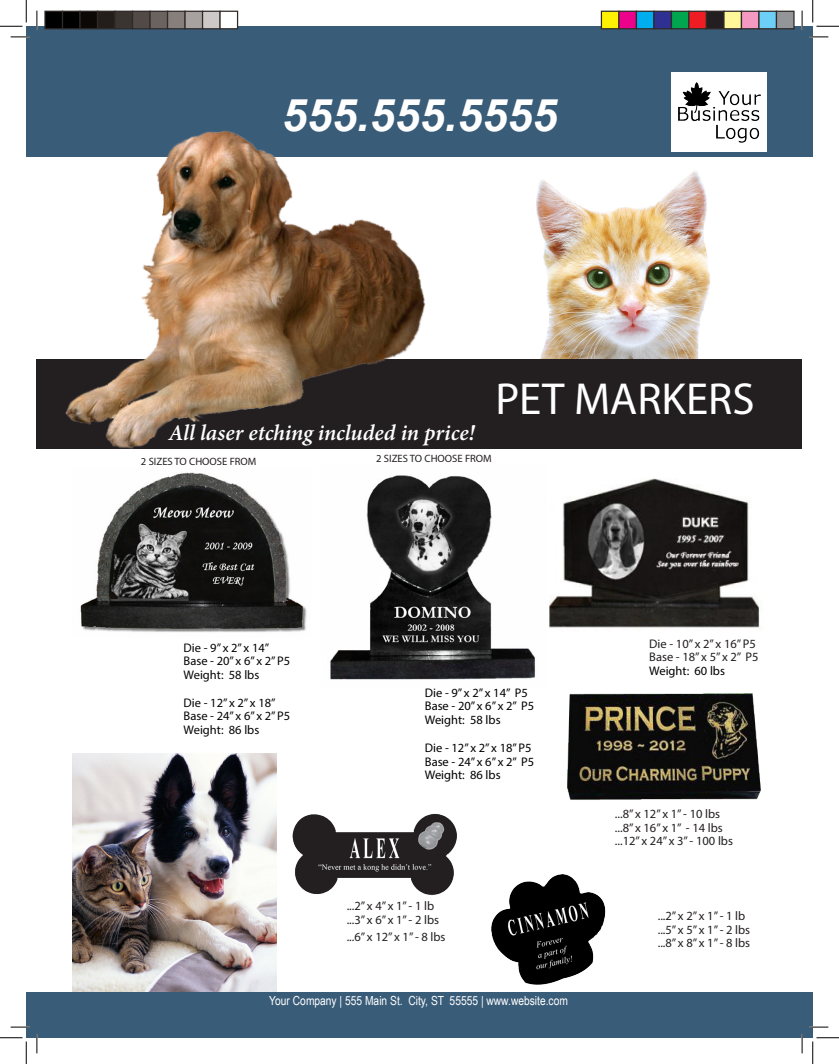
<style>
.page{position:relative;width:839px;height:1064px;background:#fff}
.page>*{position:absolute;margin:0;border:0;box-sizing:border-box;transform-origin:0 0}
.t1{font:italic 700 45px "Arial";color:#fff}
.t2{font:45px "Myriad Pro";color:#fff}
.t3{font:italic 600 22.5px "Minion Pro";letter-spacing:-.005em;color:#fff}
.t4{font:12.5px/13.8px "Myriad Pro";color:#231f20}
.t5{font:12.5px/13.8px "Myriad Pro";color:#000}
.t6{font:12.5px "Arial Narrow";color:#fff}
.t7{font:10.62px "Myriad Pro";color:#231f20}
.s1{color:#000}
</style>
<div class="page">
<img style="left:464px;top:171px;width:288px;height:189px">
<img style="left:549px;top:478px;width:211px;height:151px">
<div style="left:26px;top:26px;width:787px;height:131px;background:#395c79"></div>
<div style="left:37px;top:360px;width:765px;height:89px;background:#231f20"></div>
<img style="left:330px;top:475px;width:205px;height:205px">
<img style="left:292px;top:814px;width:165px;height:82px">
<img style="left:567px;top:693px;width:194px;height:107px">
<img style="left:72px;top:753px;width:205px;height:239px">
<img style="left:491px;top:874px;width:115px;height:111px">
<div style="left:26px;top:992px;width:786px;height:45px;background:#395c79"></div>
<img style="left:80px;top:472px;width:227px;height:160px">
<img style="left:61px;top:130px;width:373px;height:319px">
<div style="left:671px;top:72px;width:96px;height:80px;background:#fff"></div>
<img style="left:678px;top:82px;width:83px;height:61px">
<svg style="left:11px;top:36px;width:18px;height:2px"></svg>
<svg style="left:809px;top:36px;width:19px;height:2px"></svg>
<svg style="left:11px;top:1026px;width:18px;height:2px"></svg>
<svg style="left:809px;top:1026px;width:19px;height:2px"></svg>
<svg style="left:36px;top:11px;width:2px;height:18px"></svg>
<svg style="left:36px;top:1034px;width:2px;height:19px"></svg>
<svg style="left:801px;top:11px;width:2px;height:18px"></svg>
<svg style="left:801px;top:1034px;width:2px;height:19px"></svg>
<svg style="left:0;top:0;width:27px;height:27px"></svg>
<svg style="left:0;top:1037px;width:27px;height:27px"></svg>
<svg style="left:812px;top:0;width:27px;height:27px"></svg>
<svg style="left:812px;top:1037px;width:27px;height:27px"></svg>
<div style="left:45px;top:11px;width:18px;height:18px;background:#000"></div>
<div style="left:44px;top:11px;width:19px;height:18px;border:1px solid #302a28"></div>
<div style="left:63px;top:11px;width:17px;height:18px;background:#000"></div>
<div style="left:62px;top:11px;width:19px;height:18px;border:1px solid #302a28"></div>
<div style="left:80px;top:11px;width:18px;height:18px;background:#0c0806"></div>
<div style="left:79px;top:11px;width:19px;height:18px;border:1px solid #302a28"></div>
<div style="left:98px;top:11px;width:17px;height:18px;background:#241e1b"></div>
<div style="left:97px;top:11px;width:19px;height:18px;border:1px solid #302a28"></div>
<div style="left:115px;top:11px;width:18px;height:18px;background:#3b3532"></div>
<div style="left:133px;top:11px;width:17px;height:18px;background:#524a47"></div>
<div style="left:132px;top:11px;width:19px;height:18px;border:1px solid #302a28"></div>
<div style="left:150px;top:11px;width:18px;height:18px;background:#6b6360"></div>
<div style="left:149px;top:11px;width:19px;height:18px;border:1px solid #302a28"></div>
<div style="left:168px;top:11px;width:17px;height:18px;background:#867f7c"></div>
<div style="left:167px;top:11px;width:19px;height:18px;border:1px solid #302a28"></div>
<div style="left:185px;top:11px;width:18px;height:18px;background:#a7a2a0"></div>
<div style="left:184px;top:11px;width:19px;height:18px;border:1px solid #302a28"></div>
<div style="left:203px;top:11px;width:17px;height:18px;background:#cdc9c8"></div>
<div style="left:202px;top:11px;width:19px;height:18px;border:1px solid #302a28"></div>
<div style="left:220px;top:11px;width:18px;height:18px;background:#fff"></div>
<div style="left:219px;top:11px;width:19px;height:18px;border:1px solid #302a28"></div>
<div style="left:601px;top:11px;width:18px;height:18px;background:#fff101"></div>
<div style="left:601px;top:11px;width:18px;height:18px;border:1px solid #302a28"></div>
<div style="left:619px;top:11px;width:17px;height:18px;background:#ed028c"></div>
<div style="left:618px;top:11px;width:19px;height:18px;border:1px solid #302a28"></div>
<div style="left:636px;top:11px;width:18px;height:18px;background:#00aeef"></div>
<div style="left:636px;top:11px;width:18px;height:18px;border:1px solid #302a28"></div>
<div style="left:654px;top:11px;width:17px;height:18px;background:#2e3092"></div>
<div style="left:653px;top:11px;width:19px;height:18px;border:1px solid #302a28"></div>
<div style="left:671px;top:11px;width:18px;height:18px;background:#00a54f"></div>
<div style="left:671px;top:11px;width:18px;height:18px;border:1px solid #302a28"></div>
<div style="left:689px;top:11px;width:17px;height:18px;background:#ee1d23"></div>
<div style="left:688px;top:11px;width:19px;height:18px;border:1px solid #302a28"></div>
<div style="left:706px;top:11px;width:18px;height:18px;background:#231f20"></div>
<div style="left:706px;top:11px;width:18px;height:18px;border:1px solid #302a28"></div>
<div style="left:724px;top:11px;width:17px;height:18px;background:#fff79a"></div>
<div style="left:723px;top:11px;width:19px;height:18px;border:1px solid #302a28"></div>
<div style="left:741px;top:11px;width:18px;height:18px;background:#f499c2"></div>
<div style="left:741px;top:11px;width:18px;height:18px;border:1px solid #302a28"></div>
<div style="left:759px;top:11px;width:17px;height:18px;background:#6bcff6"></div>
<div style="left:758px;top:11px;width:19px;height:18px;border:1px solid #302a28"></div>
<div style="left:776px;top:11px;width:18px;height:18px;background:#939598"></div>
<div style="left:776px;top:11px;width:18px;height:18px;border:1px solid #302a28"></div>
<p class="t1" style="left:282px;top:85px;width:277px">555.555.5555</p>
<p class="t2" style="left:495px;top:371px;width:261px">PET MARKERS</p>
<p class="t3" style="left:168px;top:417px;width:308px">All laser etching included in price!</p>
<p class="t7" style="left:376px;top:452px;width:117px">2 SIZES TO CHOOSE FROM</p>
<p class="t7" style="left:141px;top:455px;width:117px">2 SIZES TO CHOOSE FROM</p>
<p class="t5" style="left:184px;top:640px;width:108px">Die - 9” x 2” x 14”<br>Base - 20” x 6” x 2” P5<br>Weight: 58 lbs</p>
<p class="t5" style="left:184px;top:695px;width:108px">Die - 12” x 2” x 18”<br>Base - 24” x 6” x 2” P5<br>Weight: 86 lbs</p>
<p class="t5" style="left:425px;top:685px;width:104px">Die - 9” x 2” x 14” P5</p>
<p class="t5" style="left:425px;top:699px;width:111px">Base - 20” x 6” x 2” P5<br>Weight: 58 lbs</p>
<p class="t5" style="left:425px;top:740px;width:108px">Die - 12” x 2” x 18” P5</p>
<p class="t5" style="left:425px;top:754px;width:111px">Base - 24” x 6” x 2” P5<br>Weight: 86 lbs</p>
<p class="t4" style="left:347px;top:898px;width:89px">...2” x 4” x 1” - 1 lb</p>
<p class="t4" style="left:347px;top:912px;width:94px">...3” x 6” x 1” - 2 lbs</p>
<p class="t4" style="left:347px;top:929px;width:100px">...6” x 12” x 1” - 8 lbs</p>
<p class="t6" style="left:269px;top:991px;width:300px">Your Company | 555 Main St. City, ST 55555 | www.website.com</p>
<p class="t4" style="left:649px;top:636px;width:108px">Die - 10” x 2” x 16” P5</p>
<p class="t4" style="left:649px;top:650px;width:111px">Base - 18” x 5” x 2” P5<br><span class="s1">Weight: 60 lbs</span></p>
<p class="t4" style="left:615px;top:806px;width:107px">...8” x 12” x 1” - 10 lbs</p>
<p class="t4" style="left:615px;top:820px;width:109px">...8” x 16” x 1” - 14 lbs</p>
<p class="t4" style="left:615px;top:834px;width:120px">...12” x 24” x 3” - 100 lbs</p>
<p class="t4" style="left:658px;top:908px;width:89px">...2” x 2” x 1” - 1 lb</p>
<p class="t4" style="left:658px;top:922px;width:94px">...5” x 5” x 1” - 2 lbs</p>
<p class="t4" style="left:658px;top:936px;width:94px">...8” x 8” x 1” - 8 lbs</p>
</div>
